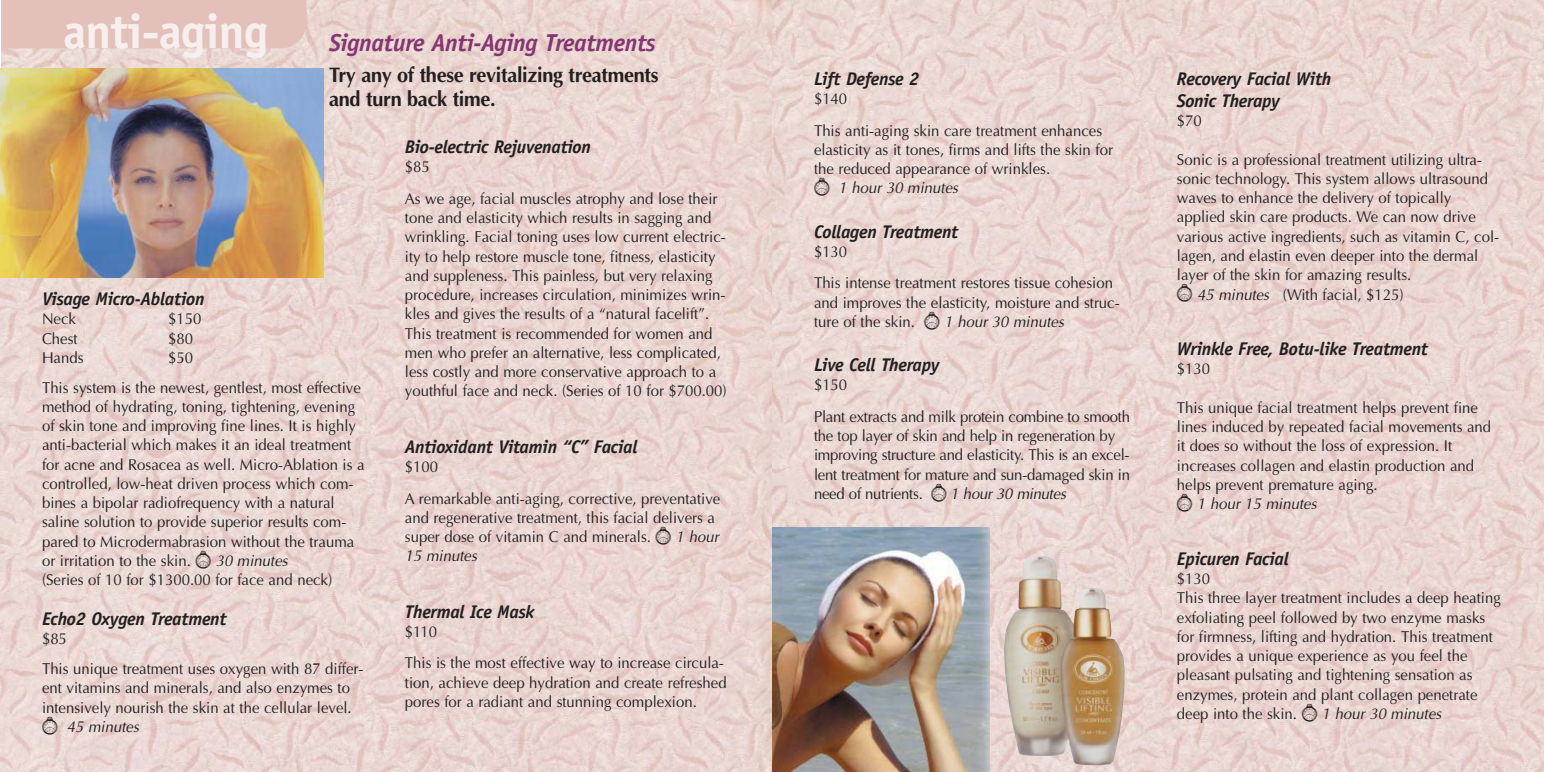
<style>
.page{position:relative;width:1544px;height:772px;background:#fff}
.page>*{position:absolute;margin:0;border:0;box-sizing:border-box;transform-origin:0 0}
.t1{font:700 48.12px "Officina Sans";letter-spacing:-.015em;color:#f7efed}
.t2{font:italic 700 24.5px "Officina Sans";letter-spacing:-.015em;color:#863573}
.t3{font:700 21px/24.5px "Optima";letter-spacing:-.015em;color:#231f20;scale:.95 1}
.t4{font:italic 700 18.38px/22.1px "Officina Sans";letter-spacing:-.015em;color:#231f20}
.t5{font:15.75px/19.2px "Optima";color:#231f20;scale:.95 1}
.s1{font-family:"PF Commerce Communication";font-size:21px}
.s2{font-style:italic}
</style>
<div class="page">
<img style="left:0;top:0;width:772px;height:772px">
<svg style="left:772px;top:0;width:772px;height:772px;background:#e9d6d0"></svg>
<div style="left:0;top:0;width:308px;height:48px;background:#e4c0bb"></div>
<img style="left:0;top:68px;width:324px;height:210px">
<img style="left:1003px;top:555px;width:121px;height:210px">
<img style="left:772px;top:528px;width:217px;height:244px">
<h1 class="t1" style="left:63px;top:13px;width:207px">anti-aging</h1>
<h2 class="t2" style="left:329px;top:33px;width:328px">Signature Anti-Aging Treatments</h2>
<h3 class="t3" style="left:329px;top:64px;width:348px">Try any of these revitalizing treatments and turn back time.</h3>
<p class="t4" style="left:42px;top:289px;width:164px">Visage Micro-Ablation</p>
<p class="t5" style="left:42px;top:311px;width:37px">Neck</p>
<p class="t5" style="left:168px;top:311px;width:37px">$150</p>
<p class="t5" style="left:42px;top:330px;width:39px">Chest</p>
<p class="t5" style="left:168px;top:330px;width:28px">$80</p>
<p class="t5" style="left:42px;top:349px;width:45px">Hands</p>
<p class="t5" style="left:42px;top:344px;width:337px;line-height:29.8px;text-indent:126px">$50<br>This system is the newest, gentlest, most effective</p>
<p class="t5" style="left:42px;top:398px;width:341px">method of hydrating, toning, tightening, evening of skin tone and improving fine lines. It is highly anti-bacterial which makes it an ideal treatment for acne and Rosacea as well. Micro-Ablation is a controlled, low-heat driven process which com&shy;bines a bipolar radiofrequency with a natural saline solution to provide superior results com&shy;pared to Microdermabrasion without the trauma or irritation to the skin. <span class="s1">h</span> <span class="s2">30 minutes<br></span>(Series of 10 for $1300.00 for face and neck)</p>
<p class="t4" style="left:42px;top:609px;width:186px">Echo2 Oxygen Treatment</p>
<p class="t5" style="left:42px;top:625px;width:340px;line-height:29.8px">$85<br>This unique treatment uses oxygen with 87 differ-</p>
<p class="t5" style="left:42px;top:680px;width:328px;text-align:justify">ent vitamins and minerals, and also enzymes to intensively nourish the skin at the cellular level. <span class="s1">h</span> <span class="s2">45 minutes</span></p>
<p class="t4" style="left:405px;top:137px;width:188px">Bio-electric Rejuvenation</p>
<p class="t5" style="left:405px;top:153px;width:331px;line-height:31.5px">$85<br>As we age, facial muscles atrophy and lose their</p>
<p class="t5" style="left:405px;top:210px;width:340px">tone and elasticity which results in sagging and wrinkling. Facial toning uses low current electric&shy;ity to help restore muscle tone, fitness, elasticity and suppleness. This painless, but very relaxing procedure, increases circulation, minimizes wrin&shy;kles and gives the results of a “natural facelift”.<br>This treatment is recommended for women and men who prefer an alternative, less complicated, less costly and more conservative approach to a youthful face and neck. (Series of 10 for $700.00)</p>
<p class="t4" style="left:405px;top:437px;width:234px">Antioxidant Vitamin “C” Facial</p>
<p class="t5" style="left:405px;top:452px;width:333px;line-height:31.5px">$100<br>A remarkable anti-aging, corrective, preventative</p>
<p class="t5" style="left:405px;top:509px;width:332px">and regenerative treatment, this facial delivers a super dose of vitamin C and minerals. <span class="s1">h</span> <span class="s2">1 hour<br>15 minutes</span></p>
<p class="t4" style="left:405px;top:602px;width:131px">Thermal Ice Mask</p>
<p class="t5" style="left:405px;top:617px;width:337px;line-height:31.5px">$110<br>This is the most effective way to increase circula-</p>
<p class="t5" style="left:405px;top:674px;width:340px">tion, achieve deep hydration and create refreshed pores for a radiant and stunning complexion.</p>
<p class="t4" style="left:814px;top:69px;width:107px">Lift Defense 2</p>
<p class="t5" style="left:814px;top:85px;width:305px;line-height:31.5px">$140<br>This anti-aging skin care treatment enhances</p>
<p class="t5" style="left:814px;top:141px;width:316px">elasticity as it tones, firms and lifts the skin for the reduced appearance of wrinkles.<br><span class="s1">h</span> <span class="s2">1 hour 30 minutes</span></p>
<p class="t4" style="left:814px;top:222px;width:146px">Collagen Treatment</p>
<p class="t5" style="left:814px;top:237px;width:316px;line-height:31.5px">$130<br>This intense treatment restores tissue cohesion</p>
<p class="t5" style="left:814px;top:294px;width:323px">and improves the elasticity, moisture and struc&shy;ture of the skin. <span class="s1">h</span> <span class="s2">1 hour 30 minutes</span></p>
<p class="t4" style="left:814px;top:355px;width:127px">Live Cell Therapy</p>
<p class="t5" style="left:814px;top:371px;width:334px;line-height:31.5px">$150<br>Plant extracts and milk protein combine to smooth</p>
<p class="t5" style="left:814px;top:427px;width:334px">the top layer of skin and help in regeneration by improving structure and elasticity. This is an excel&shy;lent treatment for mature and sun-damaged skin in need of nutrients. <span class="s1">h</span> <span class="s2">1 hour 30 minutes</span></p>
<p class="t4" style="left:1177px;top:69px;width:156px">Recovery Facial With<br>Sonic Therapy</p>
<p class="t5" style="left:1177px;top:113px;width:28px">$70</p>
<p class="t5" style="left:1177px;top:151px;width:341px">Sonic is a professional treatment utilizing ultra&shy;sonic technology. This system allows ultrasound waves to enhance the delivery of topically applied skin care products. We can now drive various active ingredients, such as vitamin C, col&shy;lagen, and elastin even deeper into the dermal layer of the skin for amazing results.<br><span class="s1">h</span> <span class="s2">45 minutes</span> (With facial, $125)</p>
<p class="t4" style="left:1177px;top:339px;width:253px">Wrinkle Free, Botu-like Treatment</p>
<p class="t5" style="left:1177px;top:361px;width:37px">$130</p>
<p class="t5" style="left:1177px;top:399px;width:332px">This unique facial treatment helps prevent fine lines induced by repeated facial movements and it does so without the loss of expression. It increases collagen and elastin production and helps prevent premature aging.<br><span class="s1">h</span> <span class="s2">1 hour 15 minutes</span></p>
<p class="t4" style="left:1177px;top:549px;width:113px">Epicuren Facial</p>
<p class="t5" style="left:1177px;top:570px;width:342px">$130<br>This three layer treatment includes a deep heating exfoliating peel followed by two enzyme masks for firmness, lifting and hydration. This treatment provides a unique experience as you feel the pleasant pulsating and tightening sensation as enzymes, protein and plant collagen penetrate deep into the skin. <span class="s1">h</span> <span class="s2">1 hour 30 minutes</span></p>
</div>
